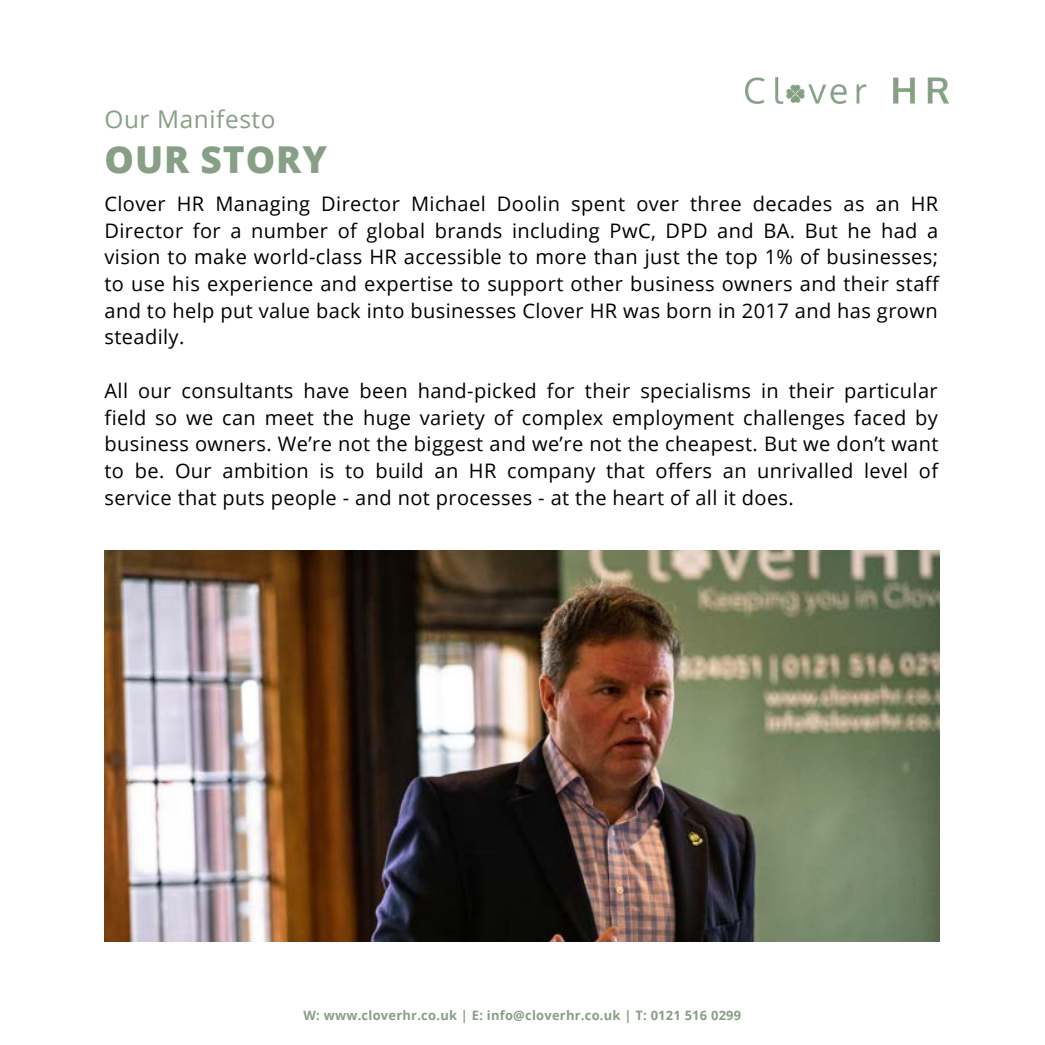
<style>
.page{position:relative;width:1045px;height:1045px;background:#fff}
.page>*{position:absolute;margin:0;border:0;box-sizing:border-box;transform-origin:0 0}
.t1{font:800 37.25px "Open Sans";letter-spacing:.025em;color:#879f85}
.t2{font:24.25px "Open Sans";letter-spacing:.025em;color:#879f85}
.t3{font:20px/26.8px "Open Sans";letter-spacing:.02em;color:#000;text-align:justify}
.t4{font:700 13px "Open Sans";letter-spacing:.02em;color:#879f85}
</style>
<div class="page">
<img style="left:104px;top:550px;width:835px;height:390px">
<img style="left:745px;top:77px;width:203px;height:27px">
<p class="t2" style="left:104px;top:102px;width:172px">Our Manifesto</p>
<p class="t1" style="left:104px;top:133px;width:224px">OUR STORY</p>
<p class="t3" style="left:104px;top:190px;width:835px">Clover HR Managing Director Michael Doolin spent over three decades as an HR Director for a number of global brands including PwC, DPD and BA. But he had a vision to make world-class HR accessible to more than just the top 1% of businesses; to use his experience and expertise to support other business owners and their staff and to help put value back into businesses Clover HR was born in 2017 and has grown steadily.</p>
<p class="t3" style="left:104px;top:376px;width:835px">All our consultants have been hand-picked for their specialisms in their particular field so we can meet the huge variety of complex employment challenges faced by business owners. We’re not the biggest and we’re not the cheapest. But we don’t want to be. Our ambition is to build an HR company that offers an unrivalled level of service that puts people - and not processes - at the heart of all it does.</p>
<p class="t4" style="left:303px;top:1005px;width:439px">W: www.cloverhr.co.uk | E: info@cloverhr.co.uk | T: 0121 516 0299</p>
</div>
